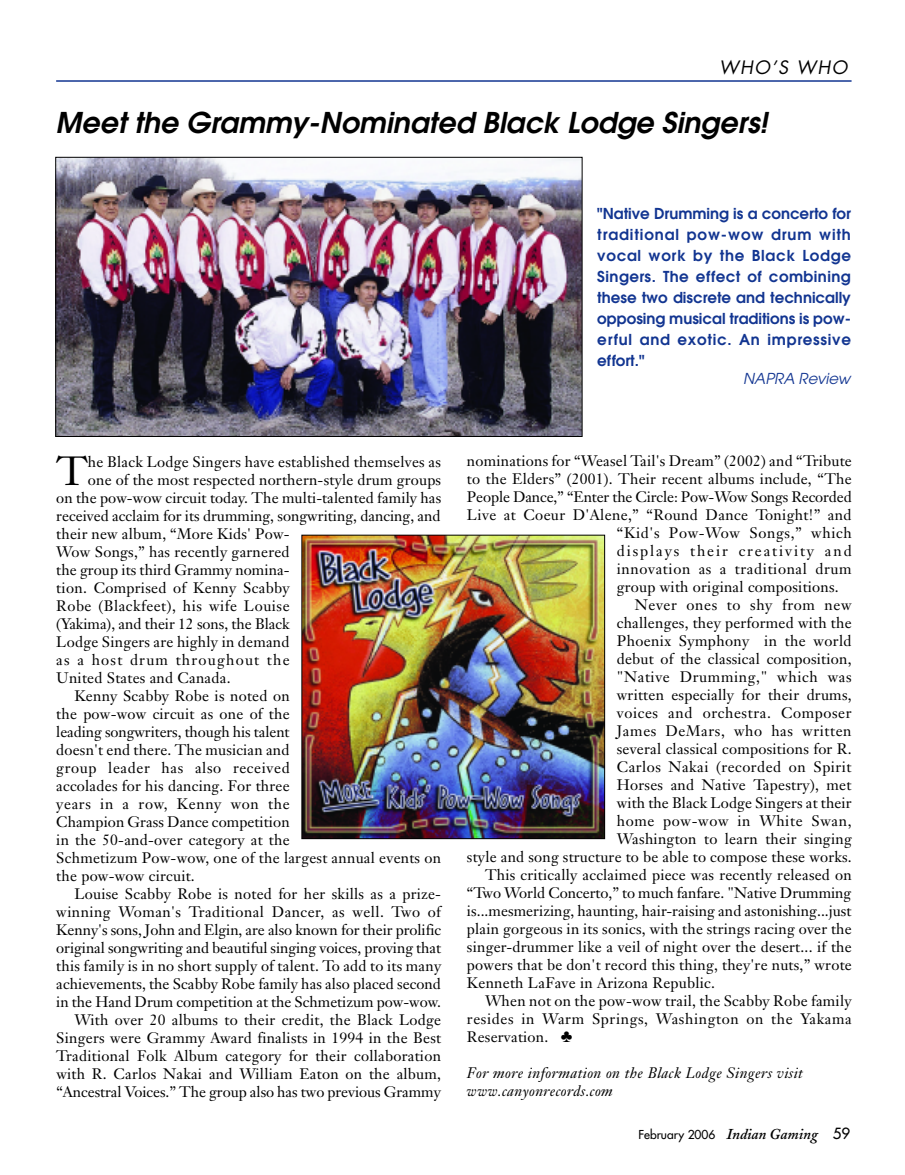
<style>
.page{position:relative;width:905px;height:1175px;background:#fff}
.page>*{position:absolute;margin:0;border:0;box-sizing:border-box;transform-origin:0 0}
.t1{font:40.2px "Janson Text";color:#000}
.t2{font:italic 600 28.5px "Avant Garde";color:#000}
.t3{font:italic 18px "Futura";letter-spacing:.08em;color:#000}
.t4{font:15px "Janson Text";letter-spacing:.015em;color:#000}
.t5{font:15px "Janson Text";letter-spacing:.04em;color:#000}
.t6{font:15px "Janson Text";letter-spacing:-.005em;color:#000}
.t7{font:600 15px/21px "Avant Garde";letter-spacing:.045em;color:#123591;text-align:justify}
.t8{font:italic 15px/18px "Janson Text";letter-spacing:.025em;color:#000}
.t9{font:15px "Janson Text";letter-spacing:-.01em;color:#000}
.t10{font:15px "Janson Text";letter-spacing:.035em;color:#000}
.t11{font:15px "Janson Text";letter-spacing:.125em;color:#000}
.t12{font:15px "Janson Text";letter-spacing:.08em;color:#000}
.t13{font:italic 15px "Avant Garde";color:#123591}
.t14{font:12px "Futura";color:#000}
.s1{font-family:"Adobe Caslon";font-weight:600;font-style:italic;font-size:15px}
.s2{font-size:15px}
</style>
<div class="page">
<hr style="left:56px;top:80px;width:795px;height:2px;background:#123591">
<img style="left:58px;top:159px;width:522px;height:276px">
<div style="left:56px;top:157px;width:526px;height:280px;border:1px solid #000"></div>
<img style="left:304px;top:537px;width:298px;height:299px">
<div style="left:302px;top:535px;width:302px;height:303px;border:1px solid #000"></div>
<p class="t3" style="left:719px;top:59px;width:130px">WHO’S WHO</p>
<h2 class="t2" style="left:56px;top:112px;width:713px">Meet the Grammy-Nominated Black Lodge Singers!</h2>
<p class="t7" style="left:597px;top:204px;width:255px">"Native Drumming is a concerto for traditional pow-wow drum with vocal work by the Black Lodge Singers. The effect of combining these two discrete and technically opposing musical traditions is pow&shy;erful and exotic. An impressive effort."</p>
<p class="t13" style="left:743px;top:373px;width:109px">NAPRA Review</p>
<h1 class="t1" style="left:56px;top:455px;width:33px">T</h1>
<p class="t4" style="left:88px;top:456px;width:355px">he Black Lodge Singers have established themselves as</p>
<p class="t4" style="left:88px;top:474px;width:355px">one of the most respected northern-style drum groups</p>
<p class="t4" style="left:56px;top:492px;width:386px">on the pow-wow circuit today. The multi-talented family has</p>
<p class="t4" style="left:56px;top:510px;width:386px">received acclaim for its drumming, songwriting, dancing, and</p>
<p class="t4" style="left:56px;top:528px;width:235px">their new album, “More Kids' Pow-</p>
<p class="t4" style="left:56px;top:546px;width:235px">Wow Songs,” has recently garnered</p>
<p class="t4" style="left:56px;top:564px;width:235px">the group its third Grammy nomina-</p>
<p class="t4" style="left:56px;top:582px;width:235px">tion. Comprised of Kenny Scabby</p>
<p class="t10" style="left:56px;top:600px;width:235px">Robe (Blackfeet), his wife Louise</p>
<p class="t6" style="left:56px;top:618px;width:235px">(Yakima), and their 12 sons, the Black</p>
<p class="t4" style="left:56px;top:636px;width:235px">Lodge Singers are highly in demand</p>
<p class="t12" style="left:56px;top:654px;width:235px">as a host drum throughout the</p>
<p class="t4" style="left:56px;top:672px;width:176px">United States and Canada.</p>
<p class="t4" style="left:74px;top:690px;width:217px">Kenny Scabby Robe is noted on</p>
<p class="t4" style="left:56px;top:708px;width:235px">the pow-wow circuit as one of the</p>
<p class="t6" style="left:56px;top:726px;width:235px">leading songwriters, though his talent</p>
<p class="t4" style="left:56px;top:744px;width:235px">doesn't end there. The musician and</p>
<p class="t5" style="left:56px;top:762px;width:235px">group leader has also received</p>
<p class="t4" style="left:56px;top:780px;width:235px">accolades for his dancing. For three</p>
<p class="t5" style="left:56px;top:798px;width:235px">years in a row, Kenny won the</p>
<p class="t4" style="left:56px;top:816px;width:235px">Champion Grass Dance competition</p>
<p class="t4" style="left:56px;top:834px;width:235px">in the 50-and-over category at the</p>
<p class="t4" style="left:56px;top:852px;width:386px">Schmetizum Pow-wow, one of the largest annual events on</p>
<p class="t4" style="left:56px;top:870px;width:140px">the pow-wow circuit.</p>
<p class="t4" style="left:74px;top:888px;width:368px">Louise Scabby Robe is noted for her skills as a prize-</p>
<p class="t4" style="left:56px;top:906px;width:386px">winning Woman's Traditional Dancer, as well. Two of</p>
<p class="t6" style="left:56px;top:924px;width:386px">Kenny's sons, John and Elgin, are also known for their prolific</p>
<p class="t6" style="left:56px;top:942px;width:386px">original songwriting and beautiful singing voices, proving that</p>
<p class="t4" style="left:56px;top:960px;width:386px">this family is in no short supply of talent. To add to its many</p>
<p class="t4" style="left:56px;top:978px;width:386px">achievements, the Scabby Robe family has also placed second</p>
<p class="t4" style="left:56px;top:996px;width:386px">in the Hand Drum competition at the Schmetizum pow-wow.</p>
<p class="t4" style="left:74px;top:1014px;width:368px">With over 20 albums to their credit, the Black Lodge</p>
<p class="t4" style="left:56px;top:1032px;width:386px">Singers were Grammy Award finalists in 1994 in the Best</p>
<p class="t4" style="left:56px;top:1050px;width:386px">Traditional Folk Album category for their collaboration</p>
<p class="t4" style="left:56px;top:1068px;width:386px">with R. Carlos Nakai and William Eaton on the album,</p>
<p class="t6" style="left:56px;top:1086px;width:386px">“Ancestral Voices.” The group also has two previous Grammy</p>
<p class="t4" style="left:467px;top:455px;width:386px">nominations for “Weasel Tail's Dream” (2002) and “Tribute</p>
<p class="t4" style="left:467px;top:473px;width:386px">to the Elders” (2001). Their recent albums include, “The</p>
<p class="t9" style="left:467px;top:491px;width:386px">People Dance,” “Enter the Circle: Pow-Wow Songs Recorded</p>
<p class="t4" style="left:467px;top:509px;width:386px">Live at Coeur D'Alene,” “Round Dance Tonight!” and</p>
<p class="t5" style="left:617px;top:527px;width:236px">“Kid's Pow-Wow Songs,” which</p>
<p class="t11" style="left:617px;top:545px;width:236px">displays their creativity and</p>
<p class="t5" style="left:617px;top:563px;width:236px">innovation as a traditional drum</p>
<p class="t4" style="left:617px;top:581px;width:223px">group with original compositions.</p>
<p class="t5" style="left:635px;top:599px;width:218px">Never ones to shy from new</p>
<p class="t4" style="left:617px;top:617px;width:236px">challenges, they performed with the</p>
<p class="t4" style="left:617px;top:635px;width:236px">Phoenix Symphony in the world</p>
<p class="t4" style="left:617px;top:653px;width:236px">debut of the classical composition,</p>
<p class="t5" style="left:617px;top:671px;width:236px">"Native Drumming," which was</p>
<p class="t4" style="left:617px;top:689px;width:236px">written especially for their drums,</p>
<p class="t5" style="left:617px;top:707px;width:236px">voices and orchestra. Composer</p>
<p class="t5" style="left:617px;top:725px;width:236px">James DeMars, who has written</p>
<p class="t4" style="left:617px;top:743px;width:236px">several classical compositions for R.</p>
<p class="t4" style="left:617px;top:761px;width:236px">Carlos Nakai (recorded on Spirit</p>
<p class="t4" style="left:617px;top:779px;width:236px">Horses and Native Tapestry), met</p>
<p class="t4" style="left:617px;top:797px;width:236px">with the Black Lodge Singers at their</p>
<p class="t5" style="left:617px;top:815px;width:236px">home pow-wow in White Swan,</p>
<p class="t4" style="left:617px;top:833px;width:236px">Washington to learn their singing</p>
<p class="t4" style="left:467px;top:851px;width:386px">style and song structure to be able to compose these works.</p>
<p class="t4" style="left:485px;top:869px;width:368px">This critically acclaimed piece was recently released on</p>
<p class="t4" style="left:467px;top:887px;width:386px">“Two World Concerto,” to much fanfare. "Native Drumming</p>
<p class="t4" style="left:467px;top:905px;width:386px">is...mesmerizing, haunting, hair-raising and astonishing...just</p>
<p class="t4" style="left:467px;top:923px;width:386px">plain gorgeous in its sonics, with the strings racing over the</p>
<p class="t4" style="left:467px;top:941px;width:386px">singer-drummer like a veil of night over the desert... if the</p>
<p class="t4" style="left:467px;top:959px;width:386px">powers that be don't record this thing, they're nuts,” wrote</p>
<p class="t4" style="left:467px;top:977px;width:249px">Kenneth LaFave in Arizona Republic.</p>
<p class="t4" style="left:485px;top:995px;width:368px">When not on the pow-wow trail, the Scabby Robe family</p>
<p class="t5" style="left:467px;top:1013px;width:386px">resides in Warm Springs, Washington on the Yakama</p>
<p class="t4" style="left:467px;top:1031px;width:107px">Reservation. ♣</p>
<p class="t8" style="left:467px;top:1065px;width:337px">For more information on the Black Lodge Singers visit www.canyonrecords.com</p>
<p class="t14" style="left:638px;top:1128px;width:213px">February 2006 <span class="s1">Indian Gaming</span> <span class="s2">59</span></p>
</div>
